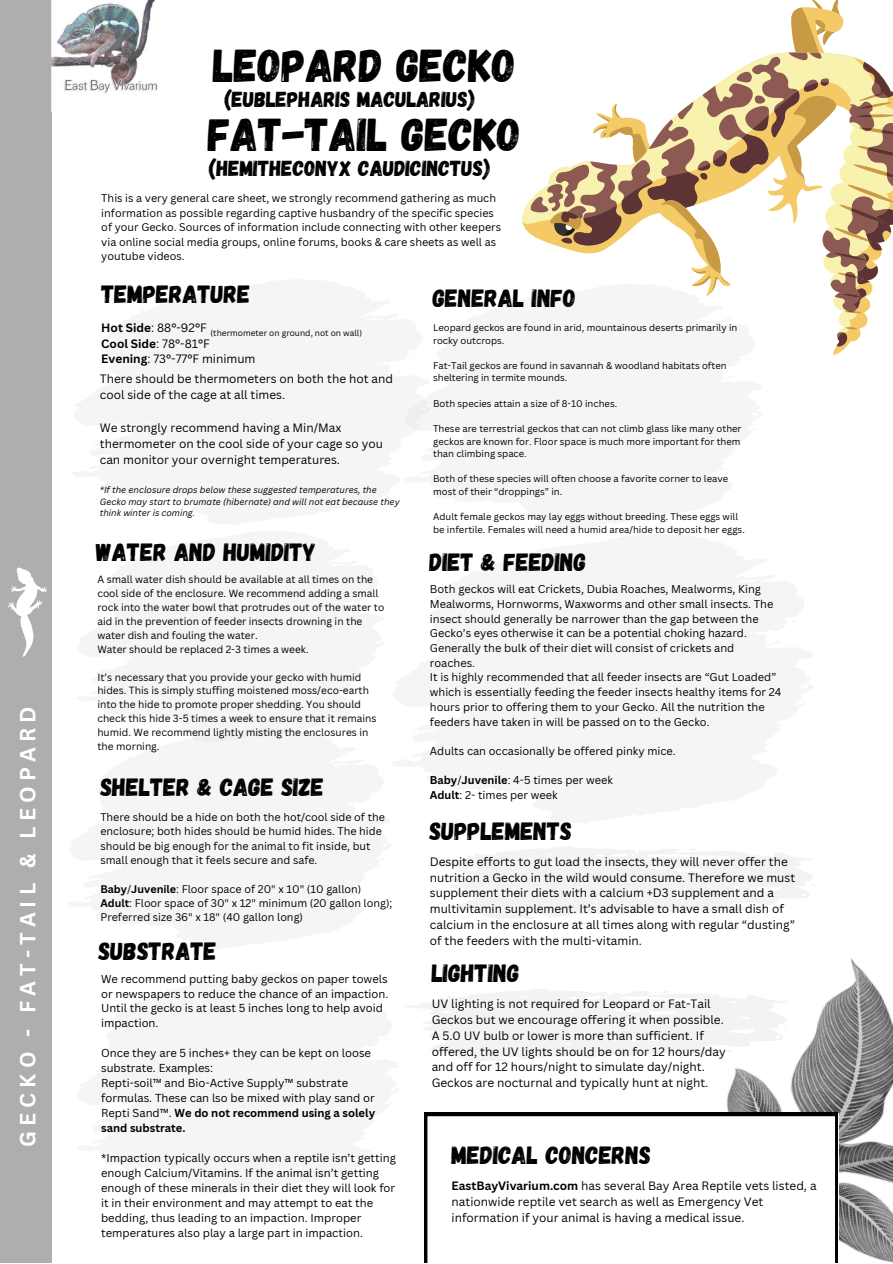
<style>
.page{position:relative;width:893px;height:1264px;background:#fff}
.page>*{position:absolute;margin:0;border:0;box-sizing:border-box;transform-origin:0 0}
.t1{font:46.05px "Gagalin";color:#000}
.t2{font:24.9px "Gagalin";color:#000}
.t3{font:21.6px "Gagalin";color:#000}
.t4{font:700 21.3px "Canva Sans";letter-spacing:.235em;color:#fff}
.t5{font:11.85px/15.8px "Canva Sans";color:#000}
.t6{font:11.25px/15px "Canva Sans";color:#000}
.t7{font:10.95px/14.7px "Canva Sans";color:#000}
.t8{font:10.8px/14.4px "Canva Sans";color:#000}
.t9{font:10.2px/14px "Canva Sans";color:#000}
.t10{font:9.45px/12.6px "Canva Sans";color:#000}
.t11{font:italic 8.85px/11.9px "Canva Sans";color:#000}
.t12{font:8.4px "Canva Sans";color:#000}
.s1{font-weight:700}
</style>
<div class="page">
<div style="left:192px;top:728px;width:108px;height:15px;background:#f5f5f5"></div>
<svg style="left:405px;top:399px;width:26px;height:31px"></svg>
<img style="left:727px;top:958px;width:165px;height:304px">
<svg style="left:424px;top:1112px;width:413px;height:150px"></svg>
<svg style="left:406px;top:988px;width:386px;height:73px"></svg>
<div style="left:0;top:0;width:52px;height:1262px;background:#aeaeae"></div>
<img style="left:52px;top:0;width:106px;height:93px">
<svg style="left:833px;top:320px;width:35px;height:35px"></svg>
<svg style="left:833px;top:327px;width:24px;height:22px"></svg>
<svg style="left:527px;top:0;width:365px;height:320px"></svg>
<svg style="left:8px;top:567px;width:39px;height:90px"></svg>
<svg style="left:435px;top:847px;width:378px;height:72px"></svg>
<p class="t4" style="left:13px;top:1146px;width:441px;rotate:-90deg">GECKO - FAT-TAIL &amp; LEOPARD</p>
<p class="t1" style="left:213px;top:35px;width:304px">LEOPARD GECKO</p>
<p class="t3" style="left:224px;top:85px;width:252px">(EUBLEPHARIS MACULARIUS)</p>
<p class="t1" style="left:208px;top:104px;width:314px">FAT-TAIL GECKO</p>
<p class="t3" style="left:208px;top:155px;width:283px">(HEMITHECONYX CAUDICINCTUS)</p>
<p class="t8" style="left:101px;top:191px;width:401px">This is a very general care sheet, we strongly recommend gathering as much information as possible regarding captive husbandry of the specific species of your Gecko. Sources of information include connecting with other keepers via online social media groups, online forums, books &amp; care sheets as well as youtube videos.</p>
<p class="t2" style="left:101px;top:277px;width:150px">TEMPERATURE</p>
<p class="t5" style="left:101px;top:319px;width:107px"><span class="s1">Hot Side</span>: 88°-92°F</p>
<p class="t5" style="left:101px;top:335px;width:110px"><span class="s1">Cool Side</span>: 78°-81°F</p>
<p class="t5" style="left:101px;top:351px;width:156px"><span class="s1">Evening</span>: 73°-77°F minimum</p>
<p class="t12" style="left:210px;top:327px;width:153px">(thermometer on ground, not on wall)</p>
<p class="t5" style="left:100px;top:370px;width:294px;line-height:16.2px">There should be thermometers on both the hot and cool side of the cage at all times.</p>
<p class="t5" style="left:100px;top:419px;width:284px;line-height:16.2px">We strongly recommend having a Min/Max thermometer on the cool side of your cage so you can monitor your overnight temperatures.</p>
<p class="t11" style="left:100px;top:483px;width:301px">*If the enclosure drops below these suggested temperatures, the<br>Gecko may start to brumate (hibernate) and will not eat because they think winter is coming.</p>
<p class="t2" style="left:96px;top:536px;width:222px">WATER AND HUMIDITY</p>
<p class="t9" style="left:97px;top:572px;width:288px">A small water dish should be available at all times on the cool side of the enclosure. We recommend adding a small rock into the water bowl that protrudes out of the water to aid in the prevention of feeder insects drowning in the water dish and fouling the water.</p>
<p class="t9" style="left:97px;top:641px;width:213px">Water should be replaced 2-3 times a week.</p>
<p class="t9" style="left:97px;top:669px;width:280px">It’s necessary that you provide your gecko with humid hides. This is simply stuffing moistened moss/eco-earth into the hide to promote proper shedding. You should check this hide 3-5 times a week to ensure that it remains humid. We recommend lightly misting the enclosures in the morning.</p>
<p class="t2" style="left:100px;top:770px;width:225px">SHELTER &amp; CAGE SIZE</p>
<p class="t8" style="left:100px;top:809px;width:286px">There should be a hide on both the hot/cool side of the enclosure; both hides should be humid hides. The hide should be big enough for the animal to fit inside, but small enough that it feels secure and safe.</p>
<p class="t8" style="left:100px;top:881px;width:262px"><span class="s1">Baby</span>/<span class="s1">Juvenile</span>: Floor space of 20" x 10" (10 gallon)</p>
<p class="t8" style="left:100px;top:895px;width:293px"><span class="s1">Adult</span>: Floor space of 30" x 12" minimum (20 gallon long);<br>Preferred size 36" x 18" (40 gallon long)</p>
<p class="t2" style="left:99px;top:935px;width:120px">SUBSTRATE</p>
<p class="t6" style="left:101px;top:970px;width:289px">We recommend putting baby geckos on paper towels or newspapers to reduce the chance of an impaction.<br>Until the gecko is at least 5 inches long to help avoid impaction.</p>
<p class="t6" style="left:101px;top:1045px;width:271px">Once they are 5 inches+ they can be kept on loose substrate. Examples:</p>
<p class="t6" style="left:101px;top:1075px;width:275px">Repti-soil™ and Bio-Active Supply™ substrate formulas. These can lso be mixed with play sand or Repti Sand™. <span class="s1">We do not recommend using a solely sand substrate.</span></p>
<p class="t6" style="left:101px;top:1150px;width:296px">*Impaction typically occurs when a reptile isn’t getting enough Calcium/Vitamins. If the animal isn’t getting enough of these minerals in their diet they will look for it in their environment and may attempt to eat the bedding, thus leading to an impaction. Improper temperatures also play a large part in impaction.</p>
<p class="t2" style="left:432px;top:282px;width:145px">GENERAL INFO</p>
<p class="t10" style="left:433px;top:321px;width:306px">Leopard geckos are found in arid, mountainous deserts primarily in rocky outcrops.</p>
<p class="t10" style="left:433px;top:359px;width:295px">Fat-Tail geckos are found in savannah &amp; woodland habitats often sheltering in termite mounds.</p>
<p class="t10" style="left:433px;top:397px;width:186px">Both species attain a size of 8-10 inches.</p>
<p class="t10" style="left:433px;top:422px;width:310px;text-align:justify">These are terrestrial geckos that can not climb glass like many other geckos are known for. Floor space is much more important for them than climbing space.</p>
<p class="t10" style="left:433px;top:472px;width:296px">Both of these species will often choose a favorite corner to leave most of their “droppings” in.</p>
<p class="t10" style="left:433px;top:510px;width:313px">Adult female geckos may lay eggs without breeding. These eggs will be infertile. Females will need a humid area/hide to deposit her eggs.</p>
<p class="t2" style="left:429px;top:546px;width:158px">DIET &amp; FEEDING</p>
<p class="t7" style="left:430px;top:581px;width:345px">Both geckos will eat Crickets, Dubia Roaches, Mealworms, King Mealworms, Hornworms, Waxworms and other small insects. The insect should generally be narrower than the gap between the Gecko’s eyes otherwise it can be a potential choking hazard.<br>Generally the bulk of their diet will consist of crickets and roaches.</p>
<p class="t7" style="left:430px;top:669px;width:353px">It is highly recommended that all feeder insects are “Gut Loaded” which is essentially feeding the feeder insects healthy items for 24 hours prior to offering them to your Gecko. All the nutrition the feeders have taken in will be passed on to the Gecko.</p>
<p class="t7" style="left:430px;top:743px;width:247px">Adults can occasionally be offered pinky mice.</p>
<p class="t7" style="left:430px;top:772px;width:184px"><span class="s1">Baby</span>/<span class="s1">Juvenile</span>: 4-5 times per week</p>
<p class="t7" style="left:430px;top:787px;width:129px"><span class="s1">Adult</span>: 2- times per week</p>
<p class="t2" style="left:429px;top:814px;width:144px">SUPPLEMENTS</p>
<p class="t5" style="left:430px;top:853px;width:367px">Despite efforts to gut load the insects, they will never offer the nutrition a Gecko in the wild would consume. Therefore we must supplement their diets with a calcium +D3 supplement and a multivitamin supplement. It’s advisable to have a small dish of calcium in the enclosure at all times along with regular “dusting” of the feeders with the multi-vitamin.</p>
<p class="t2" style="left:431px;top:957px;width:89px">LIGHTING</p>
<p class="t5" style="left:431px;top:995px;width:295px">UV lighting is not required for Leopard or Fat-Tail Geckos but we encourage offering it when possible.<br>A 5.0 UV bulb or lower is more than sufficient. If offered, the UV lights should be on for 12 hours/day and off for 12 hours/night to simulate day/night.<br>Geckos are nocturnal and typically hunt at night.</p>
<p class="t2" style="left:451px;top:1139px;width:201px">MEDICAL CONCERNS</p>
<p class="t5" style="left:451px;top:1177px;width:366px"><span class="s1">EastBayVivarium.com</span> has several Bay Area Reptile vets listed, a nationwide reptile vet search as well as Emergency Vet information if your animal is having a medical issue.</p>
</div>
